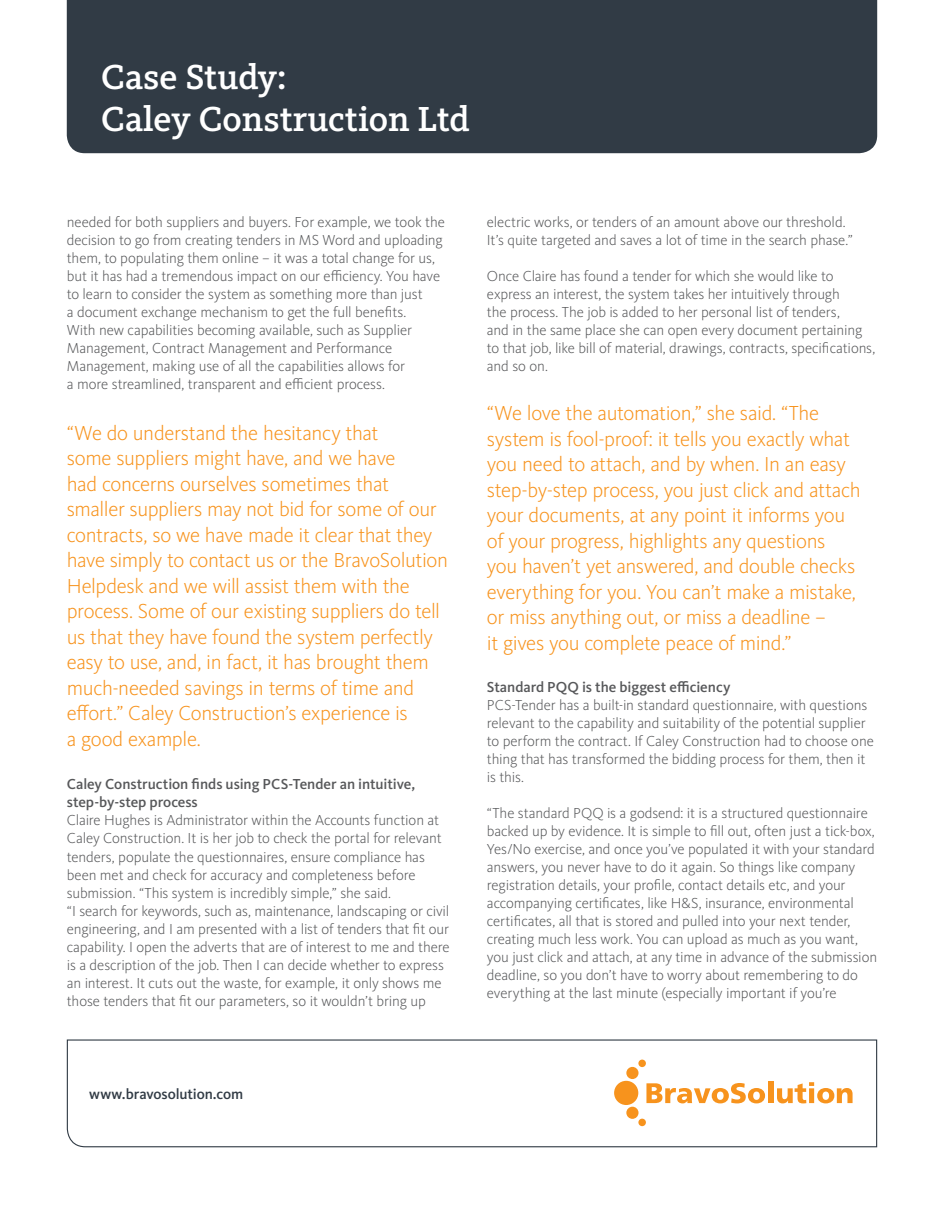
<style>
.page{position:relative;width:944px;height:1214px;background:#fff}
.page>*{position:absolute;margin:0;border:0;box-sizing:border-box;transform-origin:0 0}
.t1{font:500 36px "Kievit Slab Pro";color:#fff}
.t2{font:300 21px/25.5px "Kievit OT";letter-spacing:-.02em;color:#f7931d}
.t3{font:300 15px/18px "Kievit OT";letter-spacing:-.01em;color:#57585a}
.t4{font:500 15px "Kievit OT";letter-spacing:-.005em;color:#57585a}
.t5{font:500 15px "Kievit OT";letter-spacing:-.005em;color:#313b45}
</style>
<div class="page">
<div style="left:67px;top:0;width:810px;height:153px;background:#313b45"></div>
<svg style="left:66px;top:1039px;width:811px;height:108px"></svg>
<p class="t1" style="left:101px;top:56px;width:187px">Case Study:</p>
<p class="t1" style="left:101px;top:98px;width:370px">Caley Construction Ltd</p>
<p class="t3" style="left:67px;top:213px;width:379px">needed for both suppliers and buyers. For example, we took the decision to go from creating tenders in MS Word and uploading them, to populating them online – it was a total change for us, but it has had a tremendous impact on our efficiency. You have</p>
<p class="t3" style="left:67px;top:285px;width:357px">to learn to consider the system as something more than just</p>
<p class="t3" style="left:67px;top:303px;width:347px">a document exchange mechanism to get the full benefits.<br>With new capabilities becoming available, such as Supplier Management, Contract Management and Performance Management, making use of all the capabilities allows for</p>
<p class="t3" style="left:67px;top:375px;width:320px">a more streamlined, transparent and efficient process.</p>
<p class="t2" style="left:67px;top:420px;width:383px">“We do understand the hesitancy that<br>some suppliers might have, and we have<br>had concerns ourselves sometimes that smaller suppliers may not bid for some of our contracts, so we have made it clear that they have simply to contact us or the BravoSolution Helpdesk and we will assist them with the process. Some of our existing suppliers do tell us that they have found the system perfectly easy to use, and, in fact, it has brought them much-needed savings in terms of time and effort.” Caley Construction’s experience is</p>
<p class="t2" style="left:67px;top:726px;width:136px">a good example.</p>
<p class="t4" style="left:67px;top:776px;width:350px">Caley Construction finds using PCS-Tender an intuitive,</p>
<p class="t4" style="left:67px;top:794px;width:133px">step-by-step process</p>
<p class="t3" style="left:67px;top:811px;width:376px">Claire Hughes is Administrator within the Accounts function at Caley Construction. It is her job to check the portal for relevant tenders, populate the questionnaires, ensure compliance has been met and check for accuracy and completeness before submission. “This system is incredibly simple,” she said.</p>
<p class="t3" style="left:67px;top:901px;width:384px">“I search for keywords, such as, maintenance, landscaping or civil engineering, and I am presented with a list of tenders that fit our capability. I open the adverts that are of interest to me and there is a description of the job. Then I can decide whether to express an interest. It cuts out the waste, for example, it only shows me those tenders that fit our parameters, so it wouldn’t bring up</p>
<p class="t3" style="left:487px;top:213px;width:360px">electric works, or tenders of an amount above our threshold.</p>
<p class="t3" style="left:487px;top:231px;width:367px">It’s quite targeted and saves a lot of time in the search phase.”</p>
<p class="t3" style="left:487px;top:267px;width:354px">Once Claire has found a tender for which she would like to express an interest, the system takes her intuitively through</p>
<p class="t3" style="left:487px;top:303px;width:354px">the process. The job is added to her personal list of tenders,</p>
<p class="t3" style="left:487px;top:321px;width:390px">and in the same place she can open every document pertaining to that job, like bill of material, drawings, contracts, specifications, and so on.</p>
<p class="t2" style="left:487px;top:401px;width:375px">“We love the automation,” she said. “The system is fool-proof: it tells you exactly what you need to attach, and by when. In an easy step-by-step process, you just click and attach your documents, at any point it informs you of your progress, highlights any questions you haven’t yet answered, and double checks everything for you. You can’t make a mistake, or miss anything out, or miss a deadline –</p>
<p class="t2" style="left:487px;top:630px;width:306px">it gives you complete peace of mind.”</p>
<p class="t4" style="left:487px;top:678px;width:245px">Standard PQQ is the biggest efficiency</p>
<p class="t3" style="left:487px;top:696px;width:388px">PCS-Tender has a built-in standard questionnaire, with questions relevant to the capability and suitability of the potential supplier to perform the contract. If Caley Construction had to choose one thing that has transformed the bidding process for them, then it is this.</p>
<p class="t3" style="left:487px;top:804px;width:389px">“The standard PQQ is a godsend: it is a structured questionnaire backed up by evidence. It is simple to fill out, often just a tick-box, Yes/No exercise, and once you’ve populated it with your standard answers, you never have to do it again. So things like company registration details, your profile, contact details etc, and your</p>
<p class="t3" style="left:487px;top:894px;width:372px">accompanying certificates, like H&amp;S, insurance, environmental certificates, all that is stored and pulled into your next tender, creating much less work. You can upload as much as you want,</p>
<p class="t3" style="left:487px;top:948px;width:392px">you just click and attach, at any time in advance of the submission deadline, so you don’t have to worry about remembering to do everything at the last minute (especially important if you’re</p>
<p class="t5" style="left:89px;top:1085px;width:155px">www.bravosolution.com</p>
</div>
